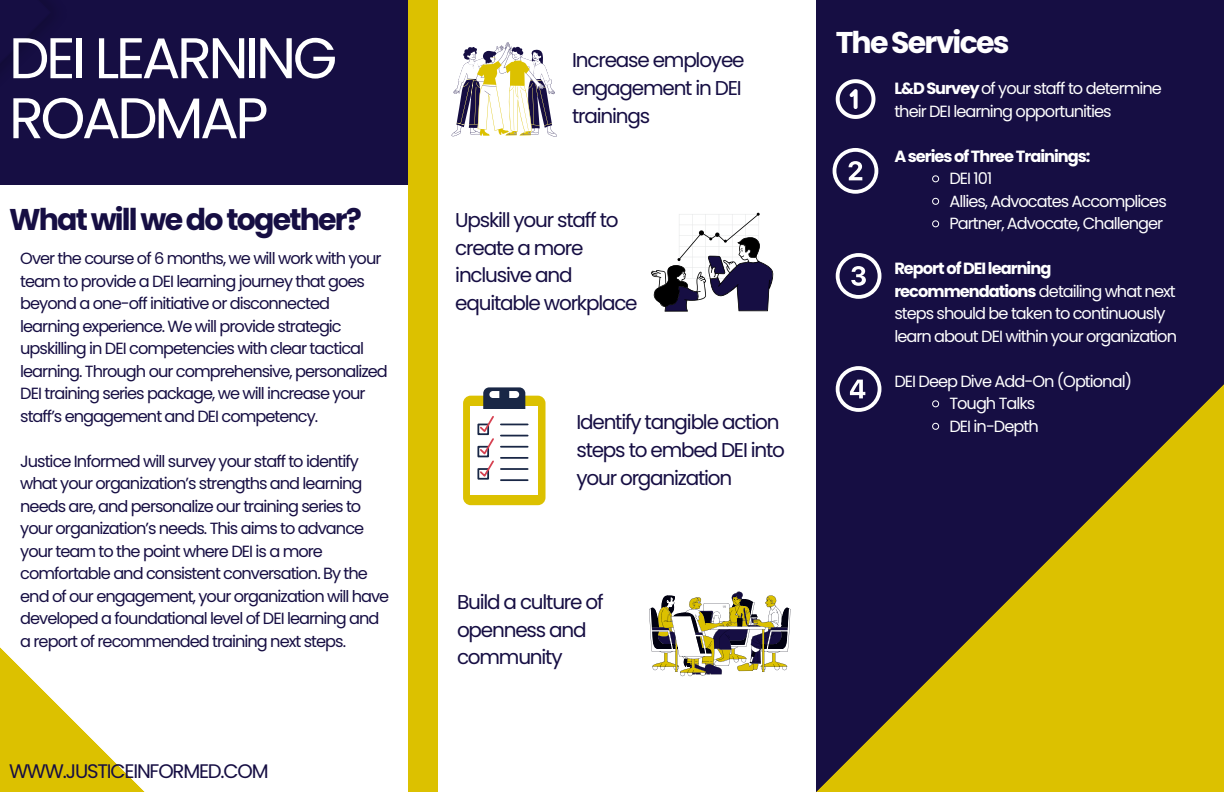
<style>
.page{position:relative;width:1224px;height:792px;background:#fff}
.page>*{position:absolute;margin:0;border:0;box-sizing:border-box;transform-origin:0 0}
.t1{font:57.3px/60px "Poppins";letter-spacing:-.06em;color:#fff}
.t2{font:700 30px "Poppins";letter-spacing:-.06em;color:#160e43}
.t3{font:700 30px "Poppins";letter-spacing:-.06em;color:#fff}
.t4{font:20px/27.8px "Poppins";letter-spacing:-.06em;color:#160e43}
.t5{font:19.6px "Poppins";letter-spacing:-.06em;color:#160e43}
.t6{font:16.2px/22.5px "Poppins";letter-spacing:-.06em;color:#160e43}
.t7{font:16.2px/22.5px "Poppins";letter-spacing:-.06em;color:#fff}
.t8{font:700 16.2px "Poppins";letter-spacing:-.06em;color:#fff}
.s1{font-weight:700}
</style>
<div class="page">
<div style="left:0;top:0;width:408px;height:185px;background:#160e43"></div>
<svg style="left:0;top:647px;width:145px;height:145px"></svg>
<div style="left:408px;top:0;width:30px;height:792px;background:#dcc100"></div>
<div style="left:816px;top:0;width:408px;height:792px;background:#160e43"></div>
<svg style="left:932px;top:175px;width:8px;height:8px"></svg>
<svg style="left:932px;top:197px;width:8px;height:8px"></svg>
<svg style="left:932px;top:220px;width:8px;height:8px"></svg>
<svg style="left:682px;top:384px;width:542px;height:408px"></svg>
<svg style="left:836px;top:79px;width:39px;height:40px"></svg>
<svg style="left:833px;top:148px;width:45px;height:46px"></svg>
<svg style="left:836px;top:253px;width:45px;height:46px"></svg>
<svg style="left:836px;top:366px;width:45px;height:46px"></svg>
<svg style="left:651px;top:213px;width:123px;height:99px"></svg>
<svg style="left:649px;top:591px;width:141px;height:85px"></svg>
<div style="left:463px;top:396px;width:83px;height:109px;background:#dcc100;border-radius:8px"></div>
<div style="left:471px;top:406px;width:67px;height:89px;background:#fff"></div>
<hr style="left:501px;top:479px;width:27px;height:2px;background:#192746">
<svg style="left:478px;top:387px;width:50px;height:92px"></svg>
<svg style="left:451px;top:42px;width:106px;height:95px"></svg>
<p class="t1" style="left:9px;top:28px;width:330px">DEI LEARNING<br>ROADMAP</p>
<p class="t2" style="left:9px;top:198px;width:355px">Whatwillwedotogether?</p>
<p class="t6" style="left:20px;top:248px;width:369px">Over the course of 6 months, we will work with your team to provide a DEI learning journey that goes beyond a one-off initiative or disconnected learning experience. We will provide strategic upskilling in DEI competencies with clear tactical learning. Through our comprehensive, personalized DEI training series package, we will increase your staff’s engagement and DEI competency.</p>
<p class="t6" style="left:20px;top:450px;width:371px">Justice Informed will survey your staff to identify what your organization’s strengths and learning needs are, and personalize our training series to your organization’s needs. This aims to advance your team to the point where DEI is a more comfortable and consistent conversation. By the end of our engagement, your organization will have developed a foundational level of DEI learning and a report of recommended training next steps.</p>
<p class="t5" style="left:9px;top:758px;width:261px">WWW.JUSTICEINFORMED.COM</p>
<p class="t4" style="left:572px;top:46px;width:174px">Increase employee engagement in DEI trainings</p>
<p class="t4" style="left:455px;top:206px;width:184px">Upskill your staff to create a more inclusive and equitable workplace</p>
<p class="t4" style="left:576px;top:408px;width:210px">Identify tangible action steps to embed DEI into your organization</p>
<p class="t4" style="left:457px;top:588px;width:148px">Build a culture of openness and community</p>
<p class="t3" style="left:836px;top:21px;width:175px">TheServices</p>
<p class="t7" style="left:894px;top:77px;width:269px"><span class="s1">L&amp;DSurvey</span>of your staff to determine their DEI learning opportunities</p>
<p class="t8" style="left:894px;top:145px;width:198px">AseriesofThreeTrainings:</p>
<p class="t7" style="left:949px;top:167px;width:44px">DEI 101</p>
<p class="t7" style="left:949px;top:190px;width:219px">Allies, Advocates Accomplices</p>
<p class="t7" style="left:949px;top:212px;width:215px">Partner, Advocate, Challenger</p>
<p class="t7" style="left:894px;top:257px;width:284px"><span class="s1">ReportofDEIlearning recommendations</span> detailing what next steps should be taken to continuously learn about DEI within your organization</p>
<p class="t7" style="left:894px;top:370px;width:239px">DEI Deep Dive Add-On (Optional)</p>
<p class="t7" style="left:949px;top:392px;width:87px">Tough Talks</p>
<p class="t7" style="left:949px;top:415px;width:91px">DEI in-Depth</p>
</div>
